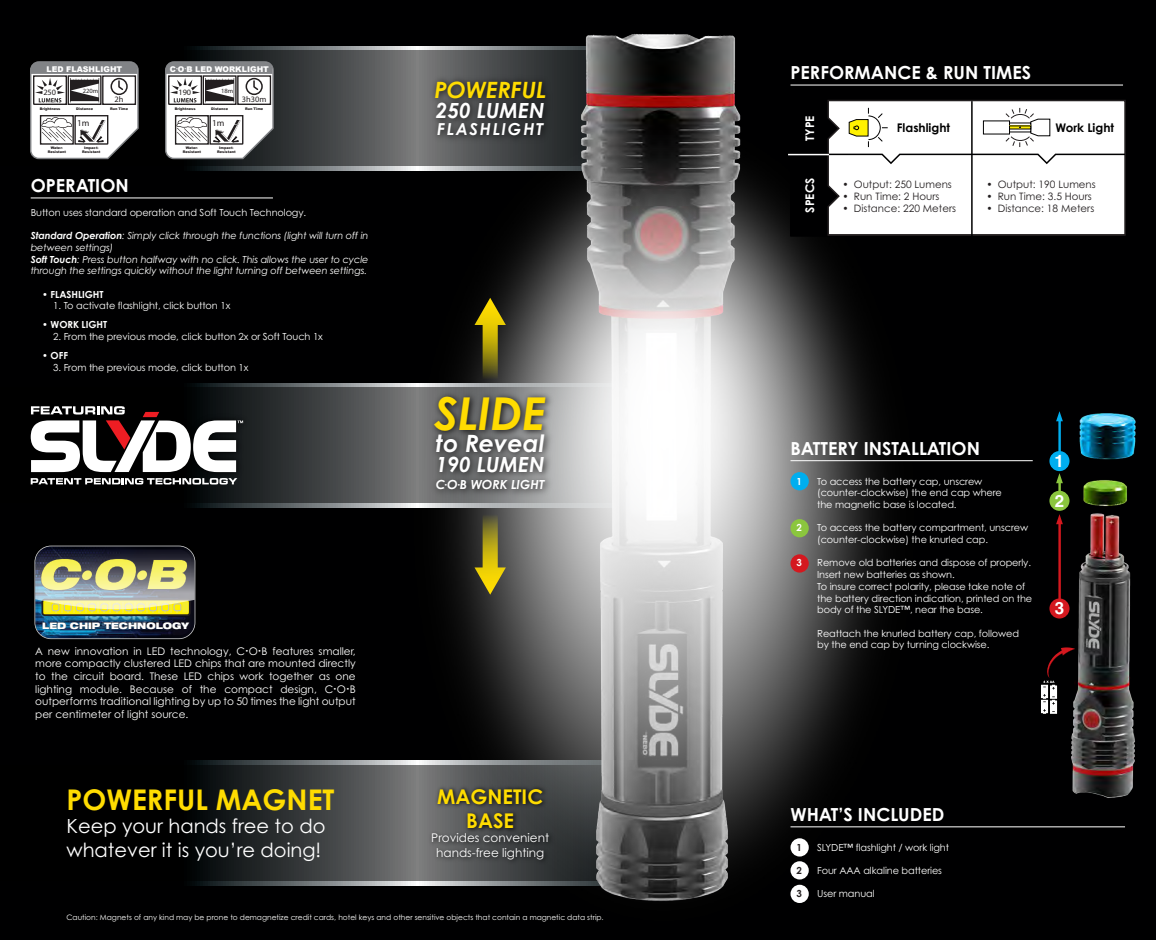
<style>
.page{position:relative;width:1156px;height:940px;background:#fff}
.page>*{position:absolute;margin:0;border:0;box-sizing:border-box;transform-origin:0 0}
.t1{font:italic 700 45.3px "Century Gothic";color:#ffdc01}
.t2{font:700 28.5px "Century Gothic";color:#ffdc01}
.t3{font:italic 700 23.85px "Century Gothic";color:#fff}
.t4{font:italic 700 22.5px "Century Gothic";color:#ffdc01}
.t5{font:italic 700 20.85px "Century Gothic";color:#fff}
.t6{font:700 20.25px/24.3px "Century Gothic";color:#ffdc01;text-align:center}
.t7{font:19.5px/23.4px "Century Gothic";color:#fff}
.t8{font:700 18px "Century Gothic";color:#fff}
.t9{font:700 16.95px "Helvetica";color:#fff}
.t10{font:italic 700 16.5px "Century Gothic";letter-spacing:.1em;color:#fff}
.t11{font:italic 700 12.6px "Century Gothic";color:#fff}
.t12{font:12px/14.4px "Century Gothic";color:#fff;text-align:center}
.t13{font:700 11.85px "Century Gothic";color:#000001}
.t14{font:700 11.85px "Century Gothic";color:#fff}
.t15{font:10.5px/12.6px "Century Gothic";color:#fff;text-align:justify}
.t16{font:10.2px "Century Gothic";color:#231f20}
.t17{font:9.75px/11.7px "Century Gothic";letter-spacing:-.01em;color:#fff}
.t18{font:italic 9.75px/11.7px "Century Gothic";letter-spacing:-.01em;color:#fff}
.t19{font:700 9.75px "Century Gothic";letter-spacing:-.01em;color:#fff}
.t20{font:700 9.75px "Century Gothic";color:#231f20}
.t21{font:900 expanded 9px "Helvetica Neue";color:#fff}
.t22{font:700 9px "Myriad";color:#231f20}
.t23{font:700 8.25px "Myriad";color:#231f20}
.t24{font:700 8.1px "Myriad";color:#231f20}
.t25{font:900 7.95px "Arial";color:#fff}
.t26{font:7.5px "Century Gothic";color:#fff}
.t27{font:700 6.45px "Myriad";color:#231f20}
.t28{font:900 3.45px/3.4px "Arial";color:#231f20;text-align:center}
.s1{font-weight:700}
.s2{font-size:6px}
</style>
<div class="page">
<div style="left:0;top:765px;width:658px;height:115px;background:#000001"></div>
<div style="left:0;top:51px;width:658px;height:115px;background:#000001"></div>
<img style="left:15px;top:0;width:1141px;height:940px">
<img style="left:394px;top:86px;width:539px;height:854px">
<hr style="left:790px;top:85px;width:333px;height:1px;background:#fff">
<hr style="left:790px;top:826px;width:335px;height:1px;background:#fff">
<img style="left:886px;top:387px;width:270px;height:430px">
<div style="left:791px;top:100px;width:53px;height:136px;background:#000001"></div>
<div style="left:790px;top:100px;width:54px;height:137px;border:1px solid #000001"></div>
<div style="left:790px;top:472px;width:18px;height:18px;background:#00aeef;border-radius:50%"></div>
<div style="left:790px;top:519px;width:18px;height:18px;background:#8bc63e;border-radius:50%"></div>
<div style="left:790px;top:554px;width:18px;height:18px;background:#d4181f;border-radius:50%"></div>
<div style="left:790px;top:838px;width:18px;height:18px;background:#fff;border-radius:50%"></div>
<div style="left:790px;top:861px;width:18px;height:18px;background:#fff;border-radius:50%"></div>
<div style="left:790px;top:884px;width:18px;height:19px;background:#fff;border-radius:50%"></div>
<img style="left:421px;top:781px;width:140px;height:87px">
<img style="left:425px;top:383px;width:137px;height:138px">
<img style="left:425px;top:68px;width:141px;height:81px">
<svg style="left:474px;top:298px;width:32px;height:81px;background:#665c13"></svg>
<svg style="left:474px;top:513px;width:32px;height:81px;background:#7a7129"></svg>
<hr style="left:971px;top:101px;width:1px;height:216px;background:#000001">
<svg style="left:822px;top:99px;width:304px;height:137px"></svg>
<hr style="left:788px;top:154px;width:41px;height:1px;background:#fff">
<svg style="left:1041px;top:647px;width:34px;height:67px;background:#362c2d"></svg>
<svg style="left:1056px;top:473px;width:7px;height:19px"></svg>
<div style="left:1049px;top:491px;width:20px;height:20px;background:#8bc63e;border-radius:50%"></div>
<svg style="left:1056px;top:514px;width:7px;height:85px"></svg>
<div style="left:1049px;top:598px;width:20px;height:20px;background:#d4181f;border-radius:50%"></div>
<hr style="left:790px;top:460px;width:242px;height:1px;background:#fff">
<hr style="left:31px;top:198px;width:242px;height:1px;background:#fff">
<svg style="left:1056px;top:411px;width:7px;height:41px"></svg>
<div style="left:1049px;top:451px;width:20px;height:20px;background:#00aeef;border-radius:50%"></div>
<div style="left:32px;top:543px;width:166px;height:98px;border:6px solid #fff;border-radius:16px"></div>
<img style="left:34px;top:545px;width:161px;height:94px">
<img style="left:0;top:366px;width:290px;height:160px">
<img style="left:209px;top:477px;width:36px;height:49px">
<img style="left:60px;top:477px;width:149px;height:49px">
<div style="left:52px;top:366px;width:133px;height:138px;background:#000"></div>
<div style="left:89px;top:358px;width:125px;height:48px;background:#000001"></div>
<img style="left:183px;top:366px;width:114px;height:111px">
<svg style="left:31px;top:406px;width:212px;height:66px"></svg>
<svg style="left:31px;top:478px;width:206px;height:6px"></svg>
<svg style="left:164px;top:60px;width:110px;height:100px;background:#b4b4b5"></svg>
<svg style="left:29px;top:60px;width:110px;height:100px;background:#b3b2b3"></svg>
<p class="t25" style="left:47px;top:63px;width:77px">LED FLASHLIGHT</p>
<p class="t25" style="left:170px;top:63px;width:101px">C<sup>•</sup>O<sup>•</sup>B LED WORKLIGHT</p>
<p class="t24" style="left:43px;top:87px;width:14px">250</p>
<p class="t28" style="left:40px;top:107px;width:22px">Brightness</p>
<p class="t27" style="left:83px;top:87px;width:17px">220m</p>
<p class="t28" style="left:76px;top:107px;width:19px">Distance</p>
<p class="t23" style="left:115px;top:94px;width:10px">2h</p>
<p class="t28" style="left:110px;top:107px;width:20px">Run Time</p>
<p class="t24" style="left:178px;top:87px;width:14px">190</p>
<p class="t28" style="left:175px;top:107px;width:22px">Brightness</p>
<p class="t27" style="left:221px;top:87px;width:14px">18m</p>
<p class="t28" style="left:211px;top:107px;width:19px">Distance</p>
<p class="t23" style="left:242px;top:94px;width:26px">3h30m</p>
<p class="t28" style="left:245px;top:107px;width:20px">Run Time</p>
<p class="t28" style="left:48px;top:146px;width:20px">Water-<br>Resistant</p>
<p class="t22" style="left:77px;top:117px;width:14px">1m</p>
<p class="t28" style="left:82px;top:146px;width:20px">Impact-<br>Resistant</p>
<p class="t28" style="left:183px;top:146px;width:20px">Water-<br>Resistant</p>
<p class="t22" style="left:212px;top:117px;width:14px">1m</p>
<p class="t28" style="left:217px;top:146px;width:20px">Impact-<br>Resistant</p>
<p class="t8" style="left:31px;top:174px;width:100px">OPERATION</p>
<p class="t17" style="left:31px;top:206px;width:277px">Button uses standard operation and Soft Touch Technology.</p>
<p class="t18" style="left:31px;top:230px;width:339px"><span class="s1">Standard Operation</span>: Simply click through the functions (light will turn off in between settings)<br><span class="s1">Soft Touch</span>: Press button halfway with no click. This allows the user to cycle through the settings quickly without the light turning off between settings.</p>
<p class="t19" style="left:42px;top:288px;width:63px">• FLASHLIGHT</p>
<p class="t17" style="left:53px;top:300px;width:179px">1. To activate flashlight, click button 1x</p>
<p class="t19" style="left:42px;top:319px;width:66px">• WORK LIGHT</p>
<p class="t17" style="left:53px;top:330px;width:271px">2. From the previous mode, click button 2x or Soft Touch 1x</p>
<p class="t19" style="left:42px;top:349px;width:27px">• OFF</p>
<p class="t17" style="left:53px;top:361px;width:197px">3. From the previous mode, click button 1x</p>
<p class="t21" style="left:42px;top:619px;width:148px">LED CHIP TECHNOLOGY</p>
<p class="t15" style="left:35px;top:644px;width:322px">A new innovation in LED technology, C<span class="s2">•</span>O<span class="s2">•</span>B features smaller, more compactly clustered LED chips that are mounted directly to the circuit board. These LED chips work together as one lighting module. Because of the compact design, C<span class="s2">•</span>O<span class="s2">•</span>B outperforms traditional lighting by up to 50 times the light output per centimeter of light source.</p>
<p class="t2" style="left:66px;top:781px;width:269px">POWERFUL MAGNET</p>
<p class="t7" style="left:66px;top:814px;width:260px">Keep your hands free to do whatever it is you’re doing!</p>
<p class="t8" style="left:790px;top:61px;width:242px">PERFORMANCE &amp; RUN TIMES</p>
<p class="t4" style="left:434px;top:75px;width:113px">POWERFUL</p>
<p class="t5" style="left:436px;top:97px;width:110px">250 LUMEN</p>
<p class="t10" style="left:437px;top:118px;width:107px">FLASHLIGHT</p>
<p class="t13" style="left:897px;top:120px;width:55px">Flashlight</p>
<p class="t14" style="left:802px;top:141px;width:27px;rotate:-90deg">TYPE</p>
<p class="t13" style="left:1055px;top:120px;width:60px">Work Light</p>
<p class="t1" style="left:434px;top:385px;width:113px">SLIDE</p>
<p class="t3" style="left:436px;top:428px;width:110px">to Reveal</p>
<p class="t5" style="left:436px;top:451px;width:110px">190 LUMEN</p>
<p class="t11" style="left:436px;top:476px;width:110px">C<sup>•</sup>O<sup>•</sup>B WORK LIGHT</p>
<p class="t6" style="left:437px;top:783px;width:107px">MAGNETIC<br>BASE</p>
<p class="t12" style="left:431px;top:830px;width:119px">Provides convenient hands-free lighting</p>
<p class="t14" style="left:802px;top:212px;width:36px;rotate:-90deg">SPECS</p>
<p class="t16" style="left:842px;top:178px;width:111px">• Output: 250 Lumens</p>
<p class="t16" style="left:842px;top:190px;width:98px">• Run Time: 2 Hours</p>
<p class="t16" style="left:842px;top:202px;width:115px">• Distance: 220 Meters</p>
<p class="t16" style="left:986px;top:178px;width:111px">• Output: 190 Lumens</p>
<p class="t16" style="left:986px;top:190px;width:107px">• Run Time: 3.5 Hours</p>
<p class="t16" style="left:986px;top:202px;width:109px">• Distance: 18 Meters</p>
<p class="t8" style="left:790px;top:437px;width:191px">BATTERY INSTALLATION</p>
<p class="t9" style="left:1054px;top:451px;width:11px">1</p>
<p class="t19" style="left:796px;top:475px;width:7px">1</p>
<p class="t17" style="left:817px;top:475px;width:186px">To access the battery cap, unscrew (counter-clockwise) the end cap where the magnetic base is located.</p>
<p class="t19" style="left:796px;top:522px;width:7px">2</p>
<p class="t17" style="left:817px;top:522px;width:212px">To access the battery compartment, unscrew (counter-clockwise) the knurled cap.</p>
<p class="t19" style="left:796px;top:557px;width:7px">3</p>
<p class="t17" style="left:817px;top:557px;width:216px">Remove old batteries and dispose of properly.<br>Insert new batteries as shown.<br>To insure correct polarity, please take note of the battery direction indication, printed on the body of the SLYDE™, near the base.</p>
<p class="t17" style="left:817px;top:627px;width:203px">Reattach the knurled battery cap, followed by the end cap by turning clockwise.</p>
<p class="t9" style="left:1054px;top:490px;width:11px">2</p>
<p class="t9" style="left:1054px;top:597px;width:11px">3</p>
<p class="t8" style="left:790px;top:803px;width:155px">WHAT’S INCLUDED</p>
<p class="t20" style="left:796px;top:841px;width:7px">1</p>
<p class="t17" style="left:817px;top:841px;width:133px">SLYDE™ flashlight / work light</p>
<p class="t20" style="left:796px;top:864px;width:7px">2</p>
<p class="t17" style="left:817px;top:864px;width:126px">Four AAA alkaline batteries</p>
<p class="t20" style="left:796px;top:888px;width:7px">3</p>
<p class="t17" style="left:817px;top:888px;width:59px">User manual</p>
<p class="t26" style="left:66px;top:912px;width:539px">Caution: Magnets of any kind may be prone to demagnetize credit cards, hotel keys and other sensitive objects that contain a magnetic data strip.</p>
</div>
